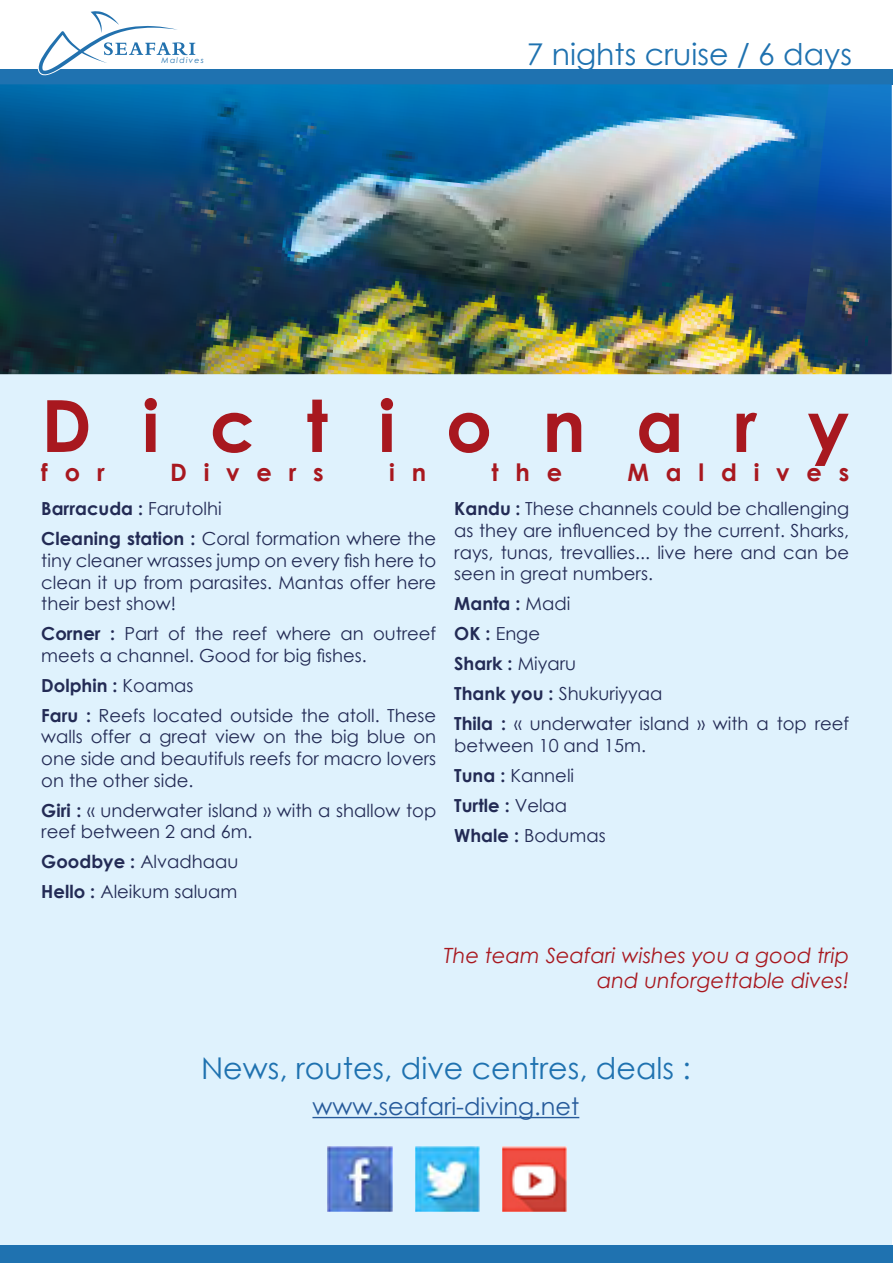
<style>
.page{position:relative;width:893px;height:1263px;background:#fff}
.page>*{position:absolute;margin:0;border:0;box-sizing:border-box;transform-origin:0 0}
.t1{font:700 72px "Century Gothic";letter-spacing:.7em;color:#a8181f}
.t2{font:30px "Century Gothic";color:#1f72b0}
.t3{font:700 24px "Century Gothic";letter-spacing:.7em;color:#a8181f}
.t4{font:24px "Century Gothic";color:#275b9b}
.t5{font:italic 21px/25.2px "Century Gothic";color:#a8181f;text-align:right}
.t6{font:18px/30px "Century Gothic";color:#232b55}
.t7{font:italic 7.8px "Century Gothic";letter-spacing:.165em;color:#2271ae}
.s1{font-weight:700}
</style>
<div class="page">
<div style="left:0;top:69px;width:893px;height:15px;background:#1f72b0"></div>
<svg style="left:38px;top:11px;width:157px;height:64px"></svg>
<div style="left:0;top:374px;width:891px;height:872px;background:#dff2fd"></div>
<img style="left:0;top:84px;width:892px;height:290px">
<hr style="left:312px;top:1117px;width:267px;height:1px;background:#275b9b">
<img style="left:328px;top:1146px;width:64px;height:65px">
<img style="left:415px;top:1146px;width:64px;height:65px">
<img style="left:502px;top:1146px;width:64px;height:65px">
<div style="left:0;top:1246px;width:893px;height:17px;background:#1f72b0"></div>
<p class="t7" style="left:162px;top:56px;width:44px">Maldives</p>
<h2 class="t2" style="left:527px;top:33px;width:327px">7 nights cruise / 6 days</h2>
<h1 class="t1" style="left:41px;top:371px;width:809px">Dictionary</h1>
<h3 class="t3" style="left:41px;top:454px;width:65px">for</h3>
<h3 class="t3" style="left:170px;top:454px;width:155px">Divers</h3>
<h3 class="t3" style="left:389px;top:454px;width:38px">i n</h3>
<h3 class="t3" style="left:491px;top:454px;width:72px">the</h3>
<h3 class="t3" style="left:627px;top:454px;width:223px">Maldives</h3>
<p class="t6" style="left:41px;top:493px;width:396px"><span class="s1">Barracuda :</span> Farutolhi<br><span class="s1">Cleaning station :</span> Coral formation where the</p>
<p class="t6" style="left:41px;top:549px;width:396px;line-height:21.6px;text-align:justify">tiny cleaner wrasses jump on every fish here to clean it up from parasites. Mantas offer here their best show!</p>
<p class="t6" style="left:41px;top:622px;width:396px;line-height:21.6px"><span class="s1">Corner :</span> Part of the reef where an outreef meets a channel. Good for big fishes.</p>
<p class="t6" style="left:41px;top:670px;width:396px"><span class="s1">Dolphin :</span> Koamas<br><span class="s1">Faru :</span> Reefs located outside the atoll. These</p>
<p class="t6" style="left:41px;top:726px;width:396px;line-height:21.6px;text-align:justify">walls offer a great view on the big blue on one side and beautifuls reefs for macro lovers on the other side.</p>
<p class="t6" style="left:41px;top:799px;width:396px;line-height:21.6px"><span class="s1">Giri :</span> « underwater island » with a shallow top reef between 2 and 6m.</p>
<p class="t6" style="left:41px;top:846px;width:199px"><span class="s1">Goodbye :</span> Alvadhaau<br><span class="s1">Hello :</span> Aleikum saluam</p>
<p class="t6" style="left:454px;top:498px;width:396px;line-height:21.6px;text-align:justify"><span class="s1">Kandu :</span> These channels could be challenging as they are influenced by the current. Sharks, rays, tunas, trevallies... live here and can be seen in great numbers.</p>
<p class="t6" style="left:454px;top:588px;width:396px"><span class="s1">Manta :</span> Madi<br><span class="s1">OK :</span> Enge<br><span class="s1">Shark :</span> Miyaru<br><span class="s1">Thank you :</span> Shukuriyyaa<br><span class="s1">Thila :</span> « underwater island » with a top reef</p>
<p class="t6" style="left:454px;top:730px;width:193px">between 10 and 15m.<br><span class="s1">Tuna :</span> Kanneli<br><span class="s1">Turtle :</span> Velaa<br><span class="s1">Whale :</span> Bodumas</p>
<p class="t5" style="left:444px;top:942px;width:407px">The team Seafari wishes you a good trip and unforgettable dives!</p>
<h2 class="t2" style="left:201px;top:1047px;width:491px">News, routes, dive centres, deals :</h2>
<h3 class="t4" style="left:312px;top:1090px;width:268px">www.seafari-diving.net</h3>
</div>
